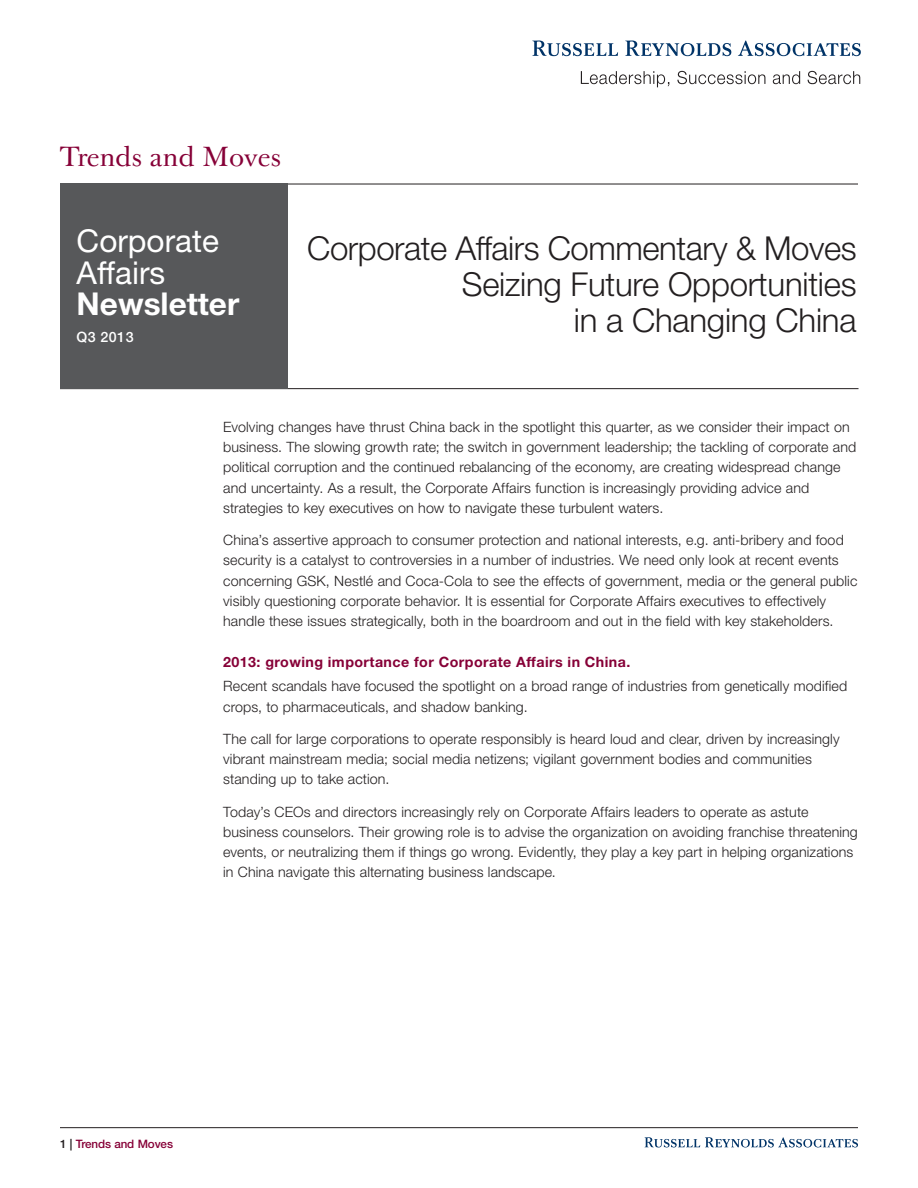
<style>
.page{position:relative;width:918px;height:1188px;background:#fff}
.page>*{position:absolute;margin:0;border:0;box-sizing:border-box;transform-origin:0 0}
.Over_Head{font:300 33px "Helvetica Neue LT Std";letter-spacing:-.015em;color:#231f20}
.Head{font:300 33px "Helvetica Neue LT Std";letter-spacing:-.005em;color:#231f20}
.t1{font:31.5px/31.5px "Helvetica Neue LT Std";color:#fff}
.t2{font:27px "Baskerville 120 Pro";color:#860037}
.t3{font:300 14.25px/20.2px "Helvetica Neue LT Std";letter-spacing:.01em;color:#231f20}
.Subhead{font:700 14.25px "Helvetica Neue LT Std";letter-spacing:.03em;color:#860037}
.t4{font:500 14.25px "Helvetica Neue LT Std";letter-spacing:.03em;color:#fff}
.t5{font:500 11.7px "Helvetica Neue LT Std";letter-spacing:-.01em;color:#860037}
.s1{font-weight:700}
.s2{color:#231f20}
</style>
<div class="page">
<hr style="left:60px;top:1127px;width:798px;height:1px;background:#231f20">
<svg style="left:645px;top:1137px;width:213px;height:11px"></svg>
<hr style="left:60px;top:184px;width:798px;height:1px;background:#231f20">
<svg style="left:532px;top:41px;width:86px;height:15px"></svg>
<svg style="left:625px;top:41px;width:106px;height:15px"></svg>
<svg style="left:738px;top:41px;width:123px;height:15px"></svg>
<svg style="left:581px;top:71px;width:279px;height:16px"></svg>
<hr style="left:60px;top:388px;width:799px;height:1px;background:#231f20">
<div style="left:60px;top:184px;width:228px;height:205px;background:#57585a"></div>
<h3 class="t2" style="left:60px;top:139px;width:223px">Trends and Moves</h3>
<p class="t1" style="left:77px;top:225px;width:164px">Corporate<br>Affairs<br><span class="s1">Newsletter</span></p>
<p class="t4" style="left:77px;top:329px;width:58px">Q3 2013</p>
<p class="Over_Head" style="left:307px;top:228px;width:551px">Corporate Affairs Commentary &amp; Moves</p>
<p class="Over_Head" style="left:462px;top:264px;width:396px">Seizing Future Opportunities</p>
<p class="Head" style="left:574px;top:300px;width:284px">in a Changing China</p>
<p class="t3" style="left:223px;top:416px;width:635px">Evolving changes have thrust China back in the spotlight this quarter, as we consider their impact on business. The slowing growth rate; the switch in government leadership; the tackling of corporate and political corruption and the continued rebalancing of the economy, are creating widespread change and uncertainty. As a result, the Corporate Affairs function is increasingly providing advice and strategies to key executives on how to navigate these turbulent waters.</p>
<p class="t3" style="left:223px;top:530px;width:636px">China’s assertive approach to consumer protection and national interests, e.g. anti-bribery and food security is a catalyst to controversies in a number of industries. We need only look at recent events concerning GSK, Nestlé and Coca-Cola to see the effects of government, media or the general public visibly questioning corporate behavior. It is essential for Corporate Affairs executives to effectively handle these issues strategically, both in the boardroom and out in the field with key stakeholders.</p>
<p class="Subhead" style="left:223px;top:653px;width:409px">2013: growing importance for Corporate Affairs in China.</p>
<p class="t3" style="left:223px;top:676px;width:626px">Recent scandals have focused the spotlight on a broad range of industries from genetically modified crops, to pharmaceuticals, and shadow banking.</p>
<p class="t3" style="left:223px;top:728px;width:618px">The call for large corporations to operate responsibly is heard loud and clear, driven by increasingly vibrant mainstream media; social media netizens; vigilant government bodies and communities standing up to take action.</p>
<p class="t3" style="left:223px;top:801px;width:636px">Today’s CEOs and directors increasingly rely on Corporate Affairs leaders to operate as astute business counselors. Their growing role is to advise the organization on avoiding franchise threatening events, or neutralizing them if things go wrong. Evidently, they play a key part in helping organizations in China navigate this alternating business landscape.</p>
<p class="t5" style="left:60px;top:1136px;width:115px"><span class="s2">1 |</span> Trends and Moves</p>
</div>
